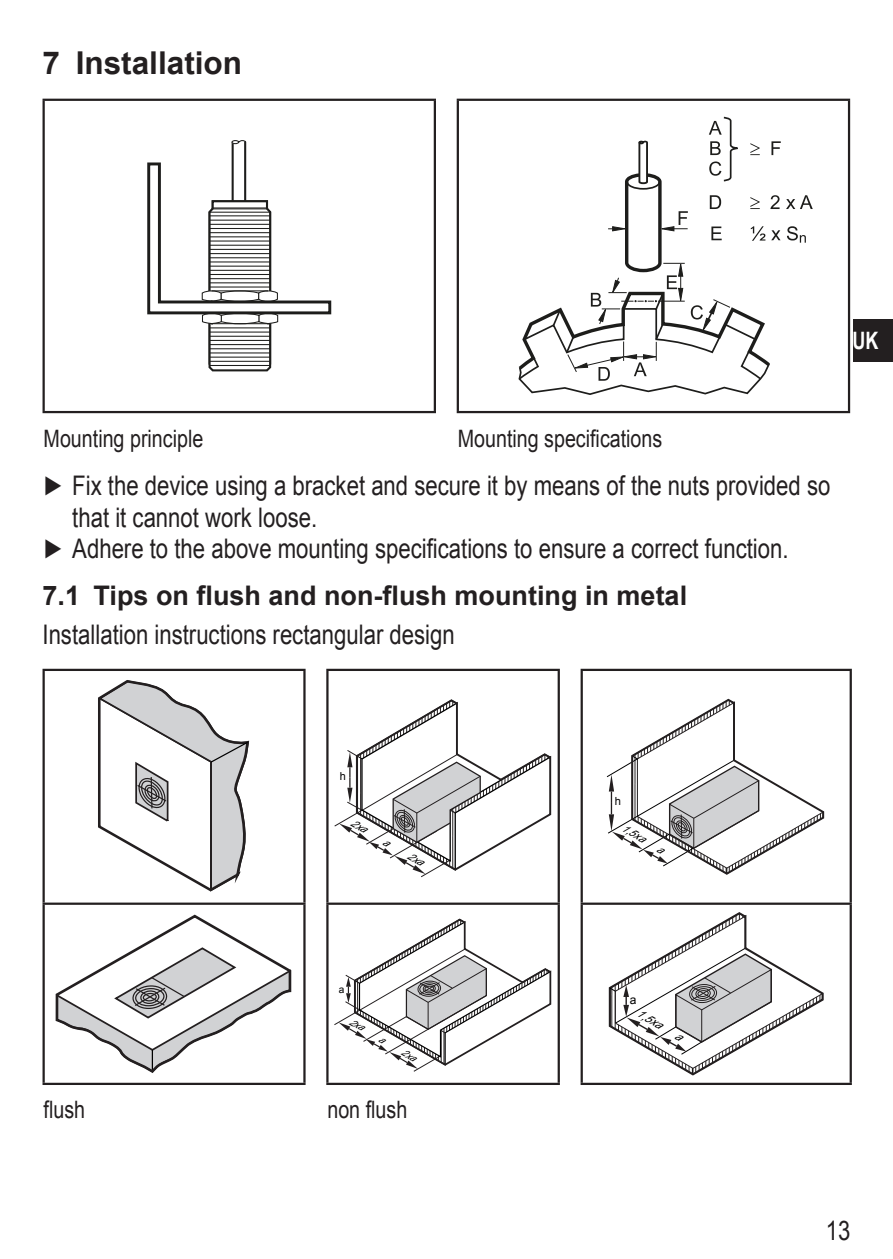
<style>
.page{position:relative;width:893px;height:1259px;background:#fff}
.page>*{position:absolute;margin:0;border:0;box-sizing:border-box;transform-origin:0 0}
.t1{font:700 31.5px "Arial";color:#231f20}
.t2{font:27px "Arial";color:#231f20;scale:.82 1}
.t3{font:700 27px "Arial";color:#231f20}
.t4{font:24px "Arial";color:#231f20;scale:.82 1}
.t5{font:700 24px "Arial";color:#fff;scale:.75 1}
.t6{font:12px "Arial";color:#000}
.t7{font:11.25px "Arial";color:#000}
.t8{font:italic 11.1px "Arial";color:#000}
.t9{font:10.95px "Arial";color:#000}
.t10{font:italic 10.35px "Arial";color:#000}
.t11{font:10.05px "Arial";color:#000}
</style>
<div class="page">
<div style="left:853px;top:319px;width:40px;height:42px;background:#231f20"></div>
<hr style="left:43px;top:99px;width:393px;height:2px;background:#231f20">
<hr style="left:43px;top:101px;width:2px;height:310px;background:#231f20">
<hr style="left:434px;top:101px;width:2px;height:310px;background:#231f20">
<hr style="left:43px;top:411px;width:393px;height:2px;background:#231f20">
<hr style="left:457px;top:99px;width:393px;height:2px;background:#231f20">
<hr style="left:457px;top:101px;width:2px;height:310px;background:#231f20">
<hr style="left:848px;top:101px;width:2px;height:310px;background:#231f20">
<hr style="left:457px;top:411px;width:393px;height:2px;background:#231f20">
<hr style="left:232px;top:142px;width:2px;height:62px;background:#1d1d1b">
<hr style="left:244px;top:142px;width:2px;height:62px;background:#1d1d1b">
<svg style="left:231px;top:140px;width:16px;height:5px"></svg>
<svg style="left:147px;top:161px;width:184px;height:210px"></svg>
<svg style="left:518px;top:117px;width:295px;height:278px"></svg>
<hr style="left:43px;top:669px;width:263px;height:2px;background:#231f20">
<hr style="left:43px;top:671px;width:2px;height:231px;background:#231f20">
<hr style="left:303px;top:671px;width:3px;height:231px;background:#231f20">
<hr style="left:43px;top:902px;width:263px;height:3px;background:#231f20">
<hr style="left:43px;top:905px;width:2px;height:177px;background:#231f20">
<hr style="left:303px;top:905px;width:3px;height:177px;background:#231f20">
<hr style="left:581px;top:669px;width:271px;height:2px;background:#231f20">
<hr style="left:581px;top:671px;width:2px;height:231px;background:#231f20">
<hr style="left:850px;top:671px;width:2px;height:231px;background:#231f20">
<hr style="left:581px;top:902px;width:271px;height:3px;background:#231f20">
<hr style="left:581px;top:905px;width:2px;height:177px;background:#231f20">
<hr style="left:850px;top:905px;width:2px;height:177px;background:#231f20">
<hr style="left:326px;top:1082px;width:234px;height:3px;background:#231f20">
<hr style="left:581px;top:1082px;width:271px;height:3px;background:#231f20">
<hr style="left:326px;top:669px;width:234px;height:2px;background:#231f20">
<hr style="left:326px;top:671px;width:3px;height:231px;background:#231f20">
<hr style="left:558px;top:671px;width:2px;height:231px;background:#231f20">
<hr style="left:326px;top:902px;width:234px;height:3px;background:#231f20">
<hr style="left:326px;top:905px;width:3px;height:177px;background:#231f20">
<hr style="left:558px;top:905px;width:2px;height:177px;background:#231f20">
<hr style="left:43px;top:1082px;width:263px;height:3px;background:#231f20">
<svg style="left:98px;top:680px;width:152px;height:212px"></svg>
<svg style="left:55px;top:914px;width:237px;height:159px"></svg>
<svg style="left:334px;top:699px;width:218px;height:179px"></svg>
<svg style="left:606px;top:698px;width:219px;height:177px"></svg>
<svg style="left:334px;top:918px;width:218px;height:154px"></svg>
<svg style="left:608px;top:912px;width:216px;height:164px"></svg>
<p class="t1" style="left:43px;top:42px;width:201px">7 Installation</p>
<p class="t5" style="left:853px;top:324px;width:36px">UK</p>
<p class="t4" style="left:44px;top:422px;width:196px">Mounting principle</p>
<p class="t4" style="left:458px;top:422px;width:251px">Mounting specifications</p>
<p class="t2" style="left:43px;top:468px;width:962px">► Fix the device using a bracket and secure it by means of the nuts provided so</p>
<p class="t2" style="left:72px;top:499px;width:295px">that it cannot work loose.</p>
<p class="t2" style="left:43px;top:531px;width:906px">► Adhere to the above mounting specifications to ensure a correct function.</p>
<p class="t3" style="left:43px;top:577px;width:646px">7.1 Tips on flush and non-flush mounting in metal</p>
<p class="t2" style="left:43px;top:617px;width:504px">Installation instructions rectangular design</p>
<p class="t9" style="left:340px;top:769px;width:8px">h</p>
<p class="t7" style="left:615px;top:793px;width:8px">h</p>
<p class="t10" style="left:626px;top:820px;width:27px;rotate:30deg">1,5xa</p>
<p class="t11" style="left:339px;top:982px;width:7px">a</p>
<p class="t4" style="left:44px;top:1094px;width:52px">flush</p>
<p class="t4" style="left:327px;top:1094px;width:99px">non flush</p>
<p class="t6" style="left:630px;top:992px;width:8px">a</p>
<p class="t8" style="left:641px;top:1005px;width:29px;rotate:30deg">1,5xa</p>
<p class="t2" style="left:826px;top:1213px;width:32px">13</p>
</div>
